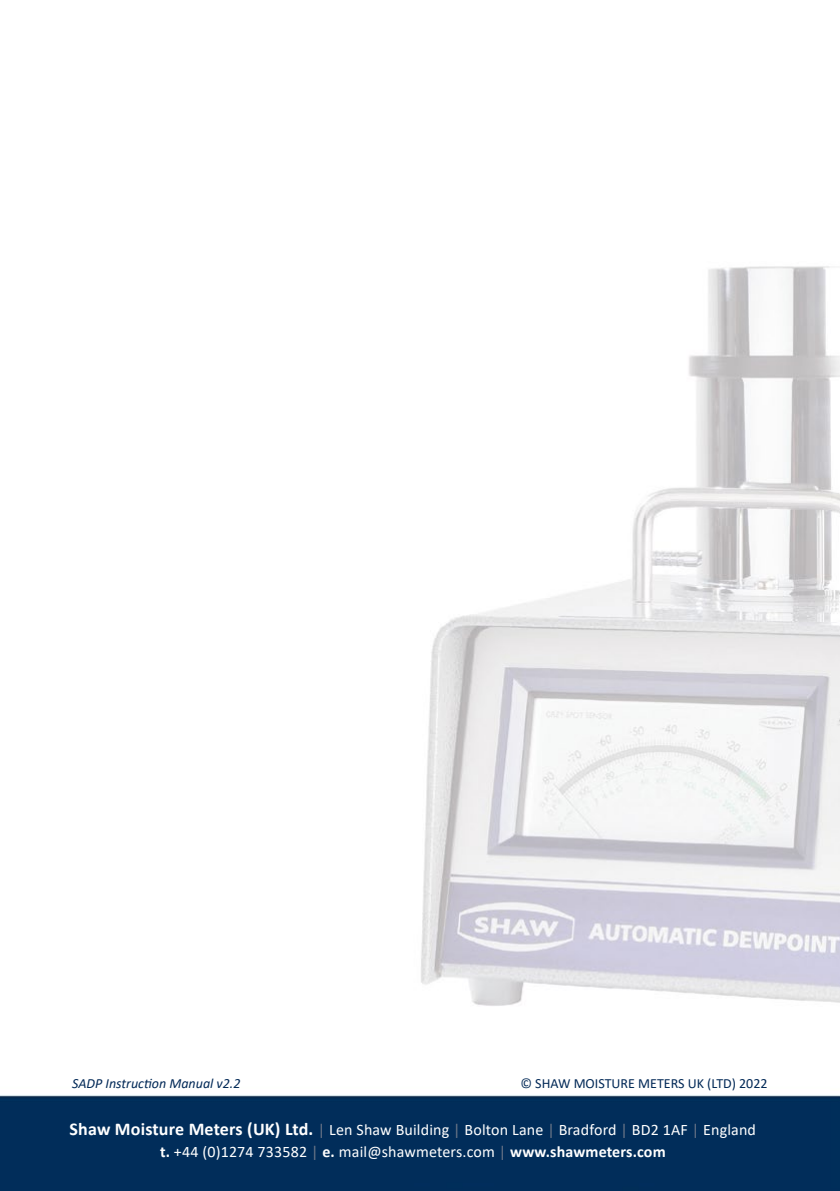
<style>
.page{position:relative;width:840px;height:1191px;background:#fff}
.page>*{position:absolute;margin:0;border:0;box-sizing:border-box;transform-origin:0 0}
.t1{font:16px/22px "Calibri";letter-spacing:.01em;color:#fff;text-align:center}
.t2{font:14px "Calibri";color:#002856}
.t3{font:italic 14px "Calibri";color:#002856}
.s1{font-weight:700;font-size:18px}
.s2{color:#6b7587}
.s3{font-weight:700}
</style>
<div class="page">
<img style="left:0;top:266px;width:839px;height:925px">
<p class="t3" style="left:72px;top:1073px;width:170px">SADP Instruction Manual v2.2</p>
<p class="t2" style="left:520px;top:1073px;width:248px">© SHAW MOISTURE METERS UK (LTD) 2022</p>
<p class="t1" style="left:70px;top:1118px;width:687px"><span class="s1">Shaw Moisture Meters (UK) Ltd.</span> <span class="s2">|</span> Len Shaw Building <span class="s2">|</span> Bolton Lane <span class="s2">|</span> Bradford <span class="s2">|</span> BD2 1AF <span class="s2">|</span> England <span class="s3">t.</span> +44 (0)1274 733582 <span class="s2">|</span> <span class="s3">e.</span> mail@shawmeters.com <span class="s2">|</span> <span class="s3">www.shawmeters.com</span></p>
</div>
